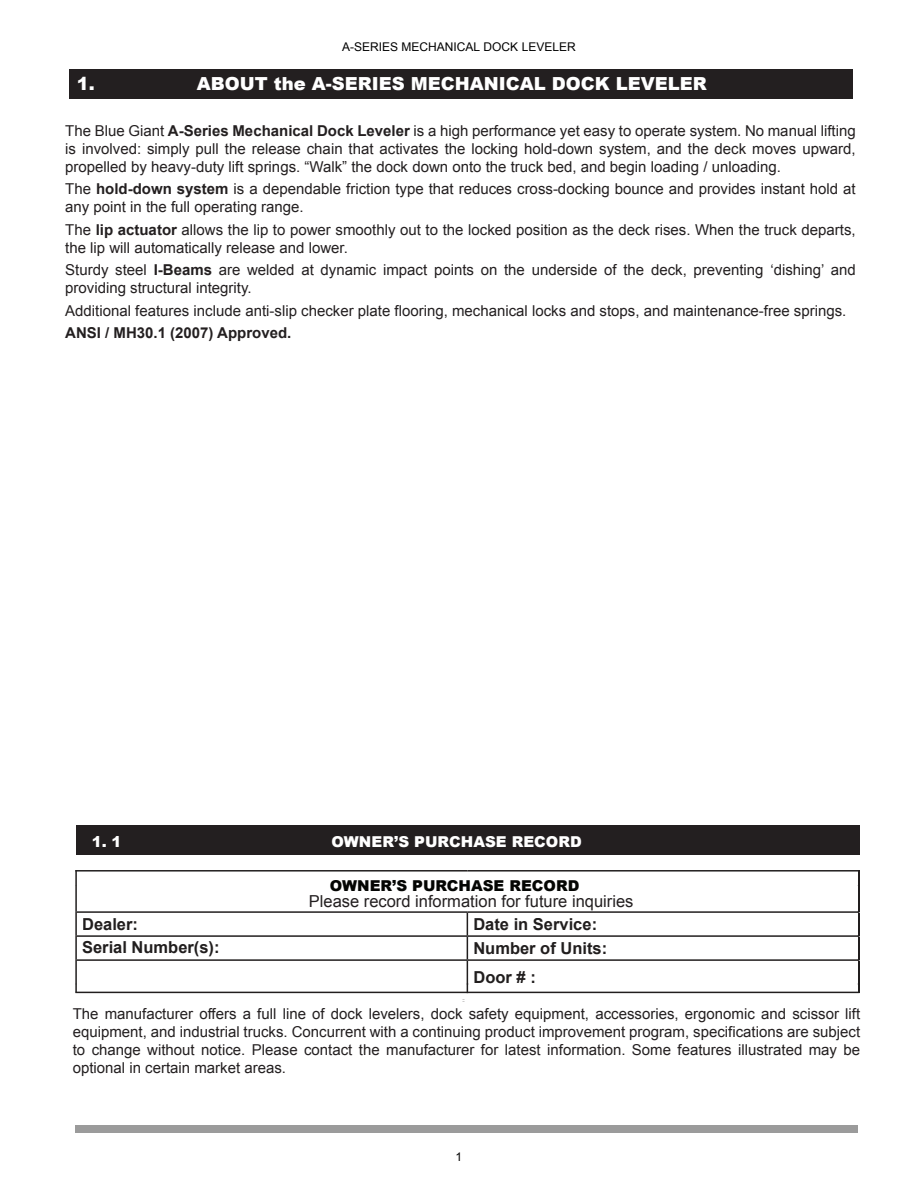
<style>
.page{position:relative;width:918px;height:1188px;background:#fff}
.page>*{position:absolute;margin:0;border:0;box-sizing:border-box;transform-origin:0 0}
.t1{font:900 18px "Arial";color:#fff}
.t2{font:700 16.5px/28.7px "Arial";color:#211e1e}
.t3{font:16.5px "Arial";color:#231f20}
.t4{font:15px/18px "Arial";color:#231f20}
.t5{font:700 15px "Arial";color:#231f20}
.t6{font:900 15px "Arial";color:#fff}
.t7{font:900 15px "Arial";color:#040503}
.t8{font:12px "Arial";color:#000}
.s1{font-weight:700}
</style>
<div class="page">
<div style="left:75px;top:1125px;width:783px;height:8px;background:#9b9b9b"></div>
<div style="left:69px;top:69px;width:784px;height:30px;background:#231f20"></div>
<hr style="left:75px;top:870px;width:2px;height:41px;background:#211e1e">
<svg style="left:75px;top:870px;width:783px;height:2px;background:#565454"></svg>
<hr style="left:858px;top:870px;width:1px;height:41px;background:#211e1e">
<svg style="left:75px;top:911px;width:785px;height:82px"></svg>
<div style="left:77px;top:826px;width:783px;height:29px;background:#231f20"></div>
<p class="t8" style="left:342px;top:39px;width:235px">A-SERIES MECHANICAL DOCK LEVELER</p>
<p class="t1" style="left:77px;top:70px;width:19px">1.</p>
<p class="t1" style="left:197px;top:70px;width:512px">ABOUT the A-SERIES MECHANICAL DOCK LEVELER</p>
<p class="t4" style="left:65px;top:122px;width:792px;text-align:justify">The Blue Giant <span class="s1">A-Series Mechanical Dock Leveler</span> is a high performance yet easy to operate system. No manual lifting is involved: simply pull the release chain that activates the locking hold-down system, and the deck moves upward, propelled by heavy-duty lift springs. “Walk” the dock down onto the truck bed, and begin loading / unloading.</p>
<p class="t4" style="left:65px;top:180px;width:792px">The <span class="s1">hold-down system</span> is a dependable friction type that reduces cross-docking bounce and provides instant hold at any point in the full operating range.</p>
<p class="t4" style="left:65px;top:221px;width:792px">The <span class="s1">lip actuator</span> allows the lip to power smoothly out to the locked position as the deck rises. When the truck departs, the lip will automatically release and lower.</p>
<p class="t4" style="left:65px;top:261px;width:792px">Sturdy steel <span class="s1">I-Beams</span> are welded at dynamic impact points on the underside of the deck, preventing ‘dishing’ and providing structural integrity.</p>
<p class="t4" style="left:65px;top:302px;width:783px">Additional features include anti-slip checker plate flooring, mechanical locks and stops, and maintenance-free springs.</p>
<p class="t5" style="left:65px;top:323px;width:228px">ANSI / MH30.1 (2007) Approved.</p>
<p class="t6" style="left:92px;top:831px;width:31px">1. 1</p>
<p class="t6" style="left:331px;top:831px;width:252px">OWNER’S PURCHASE RECORD</p>
<p class="t7" style="left:330px;top:874px;width:251px">OWNER’S PURCHASE RECORD</p>
<p class="t3" style="left:309px;top:890px;width:326px">Please record information for future inquiries</p>
<p class="t2" style="left:82px;top:911px;width:57px">Dealer:</p>
<p class="t2" style="left:473px;top:911px;width:125px">Date in Service:</p>
<p class="t2" style="left:82px;top:934px;width:139px">Serial Number(s):</p>
<p class="t2" style="left:473px;top:935px;width:135px">Number of Units:<br>Door # :</p>
<p class="t4" style="left:73px;top:1005px;width:789px;text-align:justify">The manufacturer offers a full line of dock levelers, dock safety equipment, accessories, ergonomic and scissor lift equipment, and industrial trucks. Concurrent with a continuing product improvement program, specifications are subject to change without notice. Please contact the manufacturer for latest information. Some features illustrated may be optional in certain market areas.</p>
<p class="t8" style="left:456px;top:1148px;width:8px">1</p>
</div>
